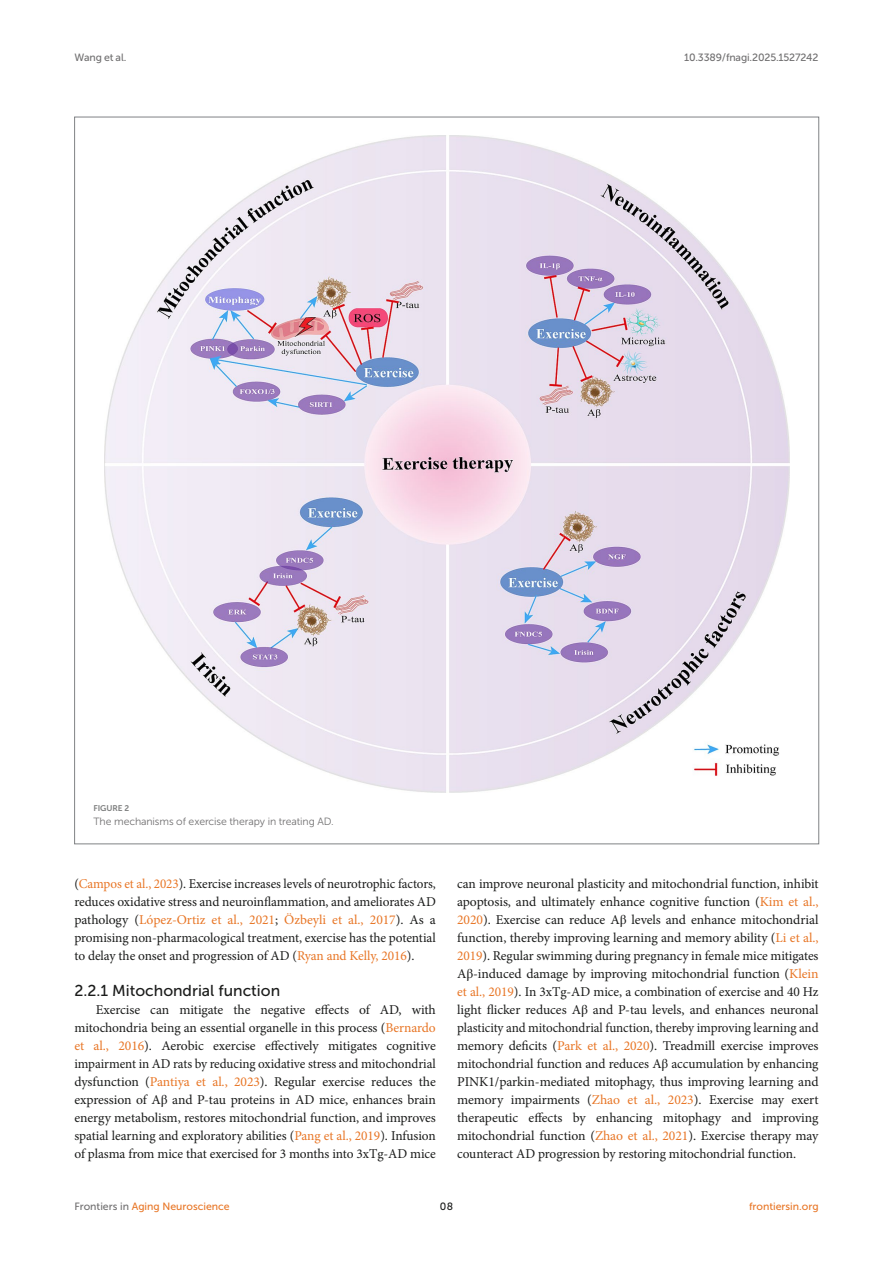
<style>
.page{position:relative;width:893px;height:1263px;background:#fff}
.page>*{position:absolute;margin:0;border:0;box-sizing:border-box;transform-origin:0 0}
.HEAD_3{font:15.75px "Museo Sans 500";color:#1b1c1b}
.TEXT{font:13.5px/18px "Minion Pro";letter-spacing:-.005em;color:#1b1c1b;text-align:justify}
.t1{font:10.5px "Museo Sans 500";color:#e87626}
.FIG_LEG{font:10.5px "Museo Sans 300";letter-spacing:-.01em;color:#706f70}
.t2{font:10.5px "Museo Sans 500";letter-spacing:-.015em;color:#706f70}
.t3{font:10.5px "Museo Sans 500";color:#1b1c1b}
.FIG_HD{font:8.25px "Museo Sans 700";letter-spacing:-.01em;color:#7e7f7f}
.s1{color:#e87626}
.s2{font-family:"STIX General"}
.s3{color:#706f70}
</style>
<div class="page">
<img style="left:104px;top:136px;width:685px;height:657px">
<p class="t2" style="left:74px;top:51px;width:53px">Wang et al.</p>
<p class="t2" style="left:684px;top:51px;width:136px">10.3389/fnagi.2025.1527242</p>
<p class="FIG_HD" style="left:94px;top:804px;width:37px">FIGURE 2</p>
<p class="FIG_LEG" style="left:94px;top:816px;width:242px">The mechanisms of exercise therapy in treating AD.</p>
<p class="TEXT" style="left:74px;top:875px;width:363px">(<span class="s1">Campos et al., 2023</span>). Exercise increases levels of neurotrophic factors, reduces oxidative stress and neuroinflammation, and ameliorates AD pathology (<span class="s1">López-Ortiz et al., 2021</span>; <span class="s1">Özbeyli et al., 2017</span>). As a promising non-pharmacological treatment, exercise has the potential to delay the onset and progression of AD (<span class="s1">Ryan and Kelly, 2016</span>).</p>
<p class="HEAD_3" style="left:74px;top:982px;width:207px">2.2.1 Mitochondrial function</p>
<p class="TEXT" style="left:74px;top:1001px;width:363px;text-indent:21px">Exercise can mitigate the negative effects of AD, with mitochondria being an essential organelle in this process (<span class="s1">Bernardo et al., 2016</span>). Aerobic exercise effectively mitigates cognitive impairment in AD rats by reducing oxidative stress and mitochondrial dysfunction (<span class="s1">Pantiya et al., 2023</span>). Regular exercise reduces the expression of A<span class="s2">β</span> and P-tau proteins in AD mice, enhances brain energy metabolism, restores mitochondrial function, and improves spatial learning and exploratory abilities (<span class="s1">Pang et al., 2019</span>). Infusion of plasma from mice that exercised for 3 months into 3xTg-AD mice</p>
<p class="TEXT" style="left:457px;top:875px;width:363px">can improve neuronal plasticity and mitochondrial function, inhibit apoptosis, and ultimately enhance cognitive function (<span class="s1">Kim et al., 2020</span>). Exercise can reduce A<span class="s2">β</span> levels and enhance mitochondrial function, thereby improving learning and memory ability (<span class="s1">Li et al., 2019</span>). Regular swimming during pregnancy in female mice mitigates A<span class="s2">β</span>-induced damage by improving mitochondrial function (<span class="s1">Klein et al., 2019</span>). In 3xTg-AD mice, a combination of exercise and 40 Hz light flicker reduces A<span class="s2">β</span> and P-tau levels, and enhances neuronal plasticity and mitochondrial function, thereby improving learning and memory deficits (<span class="s1">Park et al., 2020</span>). Treadmill exercise improves mitochondrial function and reduces A<span class="s2">β</span> accumulation by enhancing PINK1/parkin-mediated mitophagy, thus improving learning and memory impairments (<span class="s1">Zhao et al., 2023</span>). Exercise may exert therapeutic effects by enhancing mitophagy and improving mitochondrial function (<span class="s1">Zhao et al., 2021</span>). Exercise therapy may counteract AD progression by restoring mitochondrial function.</p>
<p class="t1" style="left:74px;top:1200px;width:157px"><span class="s3">Frontiers in</span> Aging Neuroscience</p>
<p class="t3" style="left:440px;top:1200px;width:15px">08</p>
<p class="t1" style="left:749px;top:1200px;width:71px">frontiersin.org</p>
</div>
